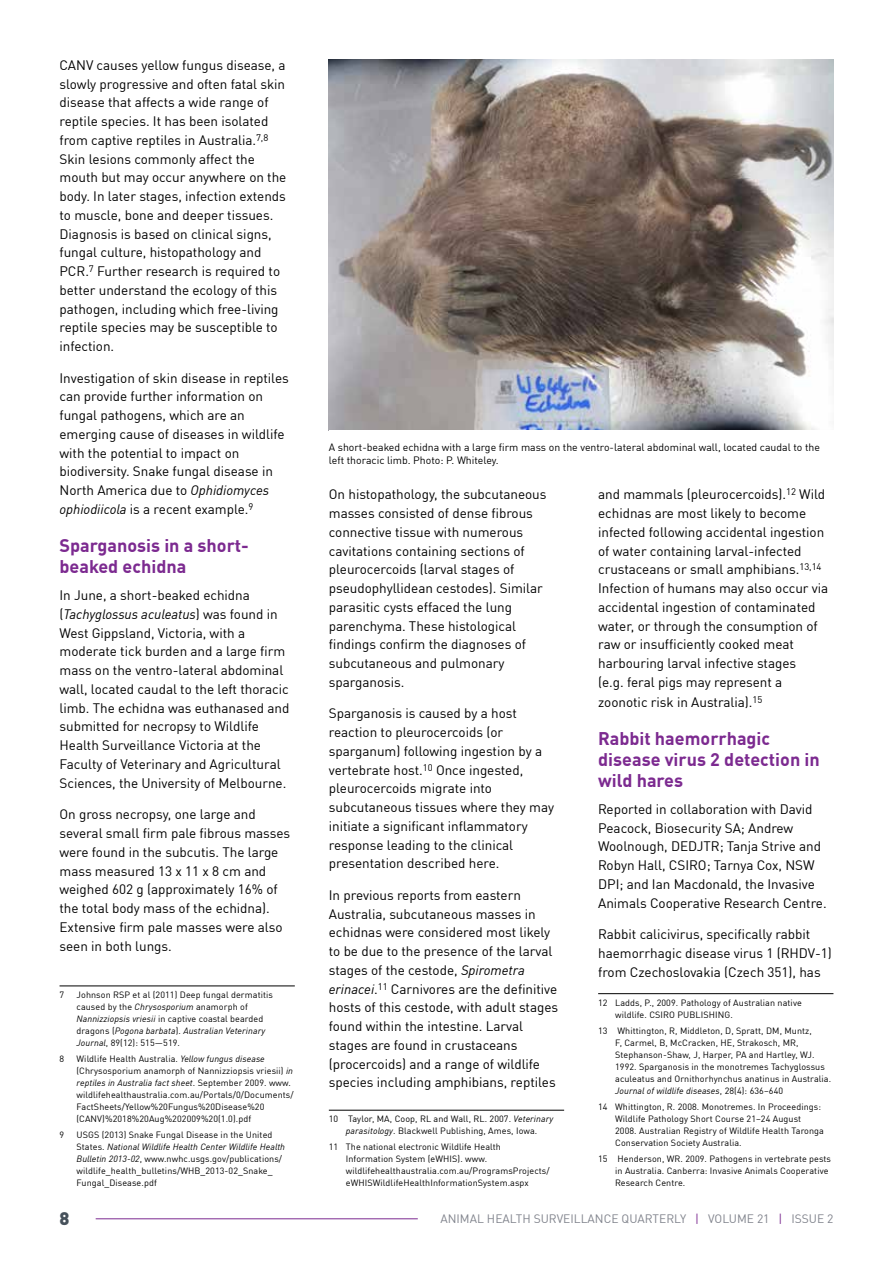
<style>
.page{position:relative;width:893px;height:1263px;background:#fff}
.page>*{position:absolute;margin:0;border:0;box-sizing:border-box;transform-origin:0 0}
.t1{font:700 18px/21px "DIN Offc Pro";color:#7c2a90}
.t2{font:900 18px "DIN";color:#46515b}
.t3{font:13.5px/18.8px "DIN Offc Pro";letter-spacing:-.005em;color:#000}
.t4{font:12px "DIN Offc Pro";color:#80838c}
.t5{font:10.5px/13.5px "DIN Offc Pro";color:#000}
.t6{font:9px/12px "DIN Offc Pro";letter-spacing:.01em;color:#000}
.s1{font-style:italic}
.s2{color:#7c2a90}
</style>
<div class="page">
<hr style="left:96px;top:1218px;width:322px;height:1px;background:#7c2a90">
<hr style="left:60px;top:986px;width:235px;height:1px;background:#000">
<hr style="left:329px;top:1110px;width:235px;height:1px;background:#000">
<img style="left:329px;top:60px;width:504px;height:370px">
<hr style="left:598px;top:993px;width:235px;height:1px;background:#000">
<p class="t3" style="left:60px;top:54px;width:228px">CANV causes yellow fungus disease, a slowly progressive and often fatal skin disease that affects a wide range of reptile species. It has been isolated from captive reptiles in Australia.<sup>7,8<br></sup>Skin lesions commonly affect the mouth but may occur anywhere on the body. In later stages, infection extends to muscle, bone and deeper tissues.<br>Diagnosis is based on clinical signs, fungal culture, histopathology and PCR.<sup>7</sup> Further research is required to better understand the ecology of this pathogen, including which free-living reptile species may be susceptible to infection.</p>
<p class="t3" style="left:60px;top:367px;width:231px">Investigation of skin disease in reptiles can provide further information on fungal pathogens, which are an emerging cause of diseases in wildlife with the potential to impact on biodiversity. Snake fungal disease in North America due to <span class="s1">Ophidiomyces ophiodiicola</span> is a recent example.<sup>9</sup></p>
<h1 class="t1" style="left:60px;top:532px;width:191px">Sparganosis in a short&shy;beaked echidna</h1>
<p class="t3" style="left:60px;top:585px;width:231px">In June, a short-beaked echidna (<span class="s1">Tachyglossus aculeatus</span>) was found in West Gippsland, Victoria, with a moderate tick burden and a large firm mass on the ventro-lateral abdominal wall, located caudal to the left thoracic limb. The echidna was euthanased and submitted for necropsy to Wildlife Health Surveillance Victoria at the Faculty of Veterinary and Agricultural Sciences, the University of Melbourne.</p>
<p class="t3" style="left:60px;top:804px;width:232px">On gross necropsy, one large and several small firm pale fibrous masses were found in the subcutis. The large mass measured 13 x 11 x 8 cm and weighed 602 g (approximately 16% of the total body mass of the echidna).<br>Extensive firm pale masses were also seen in both lungs.</p>
<p class="t6" style="left:60px;top:988px;width:6px">7</p>
<p class="t6" style="left:77px;top:988px;width:198px">Johnson RSP et al (2011) Deep fungal dermatitis caused by the <span class="s1">Chrysosporium</span> anamorph of <span class="s1">Nannizziopsis vriesii</span> in captive coastal bearded dragons (<span class="s1">Pogona barbata</span>). <span class="s1">Australian Veterinary Journal</span>, 89(12): 515—519.</p>
<p class="t6" style="left:60px;top:1052px;width:6px">8</p>
<p class="t6" style="left:77px;top:1052px;width:219px">Wildlife Health Australia. <span class="s1">Yellow fungus disease </span>(Chrysosporium anamorph of Nannizziopsis vriesii) <span class="s1">in reptiles in Australia fact sheet</span>. September 2009. www. wildlifehealthaustralia.com.au/Portals/0/Documents/ FactSheets/Yellow%20Fungus%20Disease%20 (CANV)%2018%20Aug%202009%20(1.0).pdf</p>
<p class="t6" style="left:60px;top:1128px;width:6px">9</p>
<p class="t6" style="left:77px;top:1128px;width:210px">USGS (2013) Snake Fungal Disease in the United States. <span class="s1">National Wildlife Health Center Wildlife Health Bulletin 2013-02</span>, www.nwhc.usgs.gov/publications/ wildlife_health_bulletins/WHB_2013-02_Snake_ Fungal_Disease.pdf</p>
<p class="t5" style="left:329px;top:439px;width:493px">A short-beaked echidna with a large firm mass on the ventro-lateral abdominal wall, located caudal to the left thoracic limb. Photo: P. Whiteley.</p>
<p class="t3" style="left:598px;top:484px;width:232px">and mammals (pleurocercoids).<sup>12</sup> Wild echidnas are most likely to become infected following accidental ingestion of water containing larval-infected crustaceans or small amphibians.<sup>13,14<br></sup>Infection of humans may also occur via accidental ingestion of contaminated water, or through the consumption of raw or insufficiently cooked meat harbouring larval infective stages<br>(e.g. feral pigs may represent a zoonotic risk in Australia).<sup>15</sup></p>
<h1 class="t1" style="left:598px;top:725px;width:223px">Rabbit haemorrhagic disease virus 2 detection in wild hares</h1>
<p class="t3" style="left:598px;top:798px;width:230px">Reported in collaboration with David Peacock, Biosecurity SA; Andrew Woolnough, DEDJTR; Tanja Strive and Robyn Hall, CSIRO; Tarnya Cox, NSW DPI; and Ian Macdonald, the Invasive Animals Cooperative Research Centre.</p>
<p class="t3" style="left:598px;top:924px;width:235px">Rabbit calicivirus, specifically rabbit haemorrhagic disease virus 1 (RHDV-1) from Czechoslovakia (Czech 351), has</p>
<p class="t6" style="left:615px;top:995px;width:188px;text-indent:-17px">12 Ladds, P., 2009. Pathology of Australian native wildlife. CSIRO PUBLISHING.</p>
<p class="t6" style="left:615px;top:1024px;width:218px;text-indent:-17px">13 Whittington, R, Middleton, D, Spratt, DM, Muntz,<br>F, Carmel, B, McCracken, HE, Strakosch, MR, Stephanson-Shaw, J, Harper, PA and Hartley, WJ.<br>1992. Sparganosis in the monotremes Tachyglossus aculeatus and Ornithorhynchus anatinus in Australia.<br><span class="s1">Journal of wildlife diseases</span>, 28(4): 636–640</p>
<p class="t6" style="left:615px;top:1100px;width:210px;text-indent:-17px">14 Whittington, R. 2008. Monotremes. In Proceedings:<br>Wildlife Pathology Short Course 21–24 August 2008. Australian Registry of Wildlife Health Taronga Conservation Society Australia.</p>
<p class="t6" style="left:615px;top:1152px;width:217px;text-indent:-17px">15 Henderson, WR. 2009. Pathogens in vertebrate pests in Australia. Canberra: Invasive Animals Cooperative<br>Research Centre.</p>
<p class="t3" style="left:329px;top:484px;width:219px">On histopathology, the subcutaneous masses consisted of dense fibrous connective tissue with numerous cavitations containing sections of pleurocercoids (larval stages of pseudophyllidean cestodes). Similar parasitic cysts effaced the lung parenchyma. These histological findings confirm the diagnoses of subcutaneous and pulmonary sparganosis.</p>
<p class="t3" style="left:329px;top:703px;width:227px">Sparganosis is caused by a host reaction to pleurocercoids (or sparganum) following ingestion by a vertebrate host.<sup>10</sup> Once ingested, pleurocercoids migrate into subcutaneous tissues where they may initiate a significant inflammatory response leading to the clinical presentation described here.</p>
<p class="t3" style="left:329px;top:884px;width:231px">In previous reports from eastern Australia, subcutaneous masses in echidnas were considered most likely to be due to the presence of the larval stages of the cestode, <span class="s1">Spirometra erinacei</span>.<sup>11</sup> Carnivores are the definitive hosts of this cestode, with adult stages found within the intestine. Larval stages are found in crustaceans (procercoids) and a range of wildlife species including amphibians, reptiles</p>
<p class="t6" style="left:329px;top:1112px;width:226px;text-align:center">10 Taylor, MA, Coop, RL and Wall, RL. 2007. <span class="s1">Veterinary parasitology</span>. Blackwell Publishing, Ames, Iowa.</p>
<p class="t6" style="left:346px;top:1140px;width:205px;text-indent:-17px">11 The national electronic Wildlife Health Information System (eWHIS). www. wildlifehealthaustralia.com.au/ProgramsProjects/ eWHISWildlifeHealthInformationSystem.aspx</p>
<h1 class="t2" style="left:60px;top:1207px;width:12px">8</h1>
<p class="t4" style="left:440px;top:1209px;width:394px">ANIMAL HEALTH SURVEILLANCE QUARTERLY <span class="s2">|</span> VOLUME 21 <span class="s2">|</span> ISSUE 2</p>
</div>
